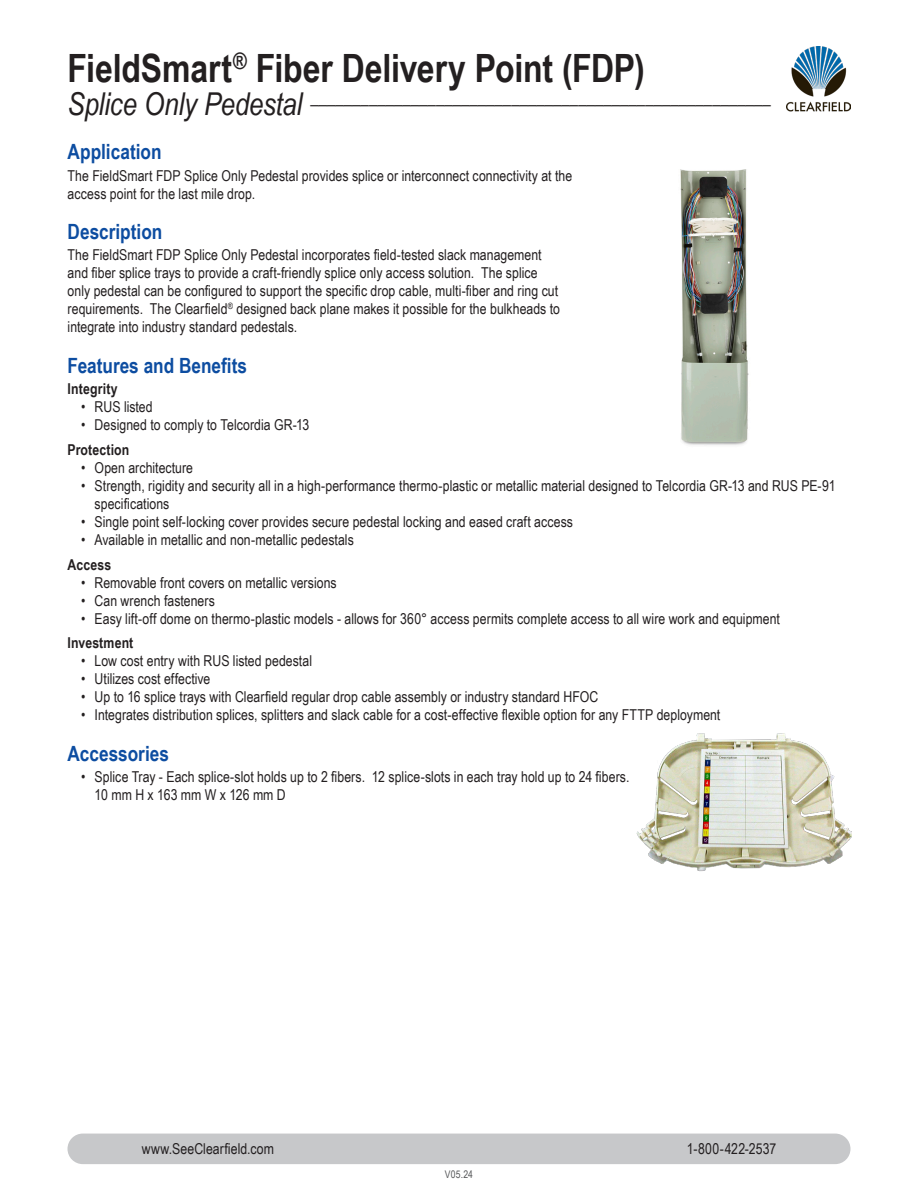
<style>
.page{position:relative;width:918px;height:1188px;background:#fff}
.page>*{position:absolute;margin:0;border:0;box-sizing:border-box;transform-origin:0 0}
.Right_Page_Product_Header{font:700 39px "Arial Narrow";letter-spacing:-.005em;color:#231f20}
.Headers{font:700 21px "Arial Narrow";color:#0d4da1}
.Right_Page_Product_Name{font:italic 18.3px "Arial Narrow";color:#231f20}
.t1{font:15px/18px "Arial Narrow";letter-spacing:.005em;color:#231f20}
.Features_and_Benefits{font:700 15px "Arial Narrow";letter-spacing:.01em;color:#231f20}
.Features_and_Benefits_-_first_header{font:700 15px "Arial Narrow";letter-spacing:.01em;color:#231f20}
.t2{font:10.5px "Arial Narrow";color:#57585a}
.s1{font-size:31.5px}
</style>
<div class="page">
<img style="left:787px;top:46px;width:63px;height:66px">
<div style="left:67px;top:1134px;width:783px;height:30px;background:#c7c8ca;border-radius:15px"></div>
<img style="left:680px;top:170px;width:69px;height:276px">
<img style="left:637px;top:733px;width:214px;height:138px">
<p class="Right_Page_Product_Header" style="left:68px;top:39px;width:579px">FieldSmart<sup>®</sup> Fiber Delivery Point (FDP)</p>
<p class="Right_Page_Product_Name" style="left:68px;top:85px;width:705px"><span class="s1">Splice Only Pedestal</span> _______________________________________________________</p>
<p class="Headers" style="left:68px;top:136px;width:96px">Application</p>
<p class="t1" style="left:68px;top:166px;width:506px">The FieldSmart FDP Splice Only Pedestal provides splice or interconnect connectivity at the access point for the last mile drop.</p>
<p class="Headers" style="left:68px;top:216px;width:96px">Description</p>
<p class="t1" style="left:68px;top:246px;width:494px">The FieldSmart FDP Splice Only Pedestal incorporates field-tested slack management and fiber splice trays to provide a craft-friendly splice only access solution. The splice only pedestal can be configured to support the specific drop cable, multi-fiber and ring cut requirements. The Clearfield<sup>®</sup> designed back plane makes it possible for the bulkheads to integrate into industry standard pedestals.</p>
<p class="Headers" style="left:68px;top:350px;width:181px">Features and Benefits</p>
<p class="Features_and_Benefits_-_first_header" style="left:68px;top:378px;width:52px">Integrity</p>
<p class="t1" style="left:81px;top:397px;width:73px">• RUS listed</p>
<p class="t1" style="left:81px;top:415px;width:230px">• Designed to comply to Telcordia GR-13</p>
<p class="Features_and_Benefits" style="left:68px;top:438px;width:63px">Protection</p>
<p class="t1" style="left:81px;top:458px;width:114px">• Open architecture</p>
<p class="t1" style="left:95px;top:476px;width:742px;text-indent:-14px">• Strength, rigidity and security all in a high-performance thermo-plastic or metallic material designed to Telcordia GR-13 and RUS PE-91 specifications</p>
<p class="t1" style="left:81px;top:512px;width:494px">• Single point self-locking cover provides secure pedestal locking and eased craft access</p>
<p class="t1" style="left:81px;top:530px;width:274px">• Available in metallic and non-metallic pedestals</p>
<p class="Features_and_Benefits" style="left:68px;top:553px;width:45px">Access</p>
<p class="t1" style="left:81px;top:573px;width:257px">• Removable front covers on metallic versions</p>
<p class="t1" style="left:81px;top:591px;width:135px">• Can wrench fasteners</p>
<p class="t1" style="left:81px;top:609px;width:700px">• Easy lift-off dome on thermo-plastic models - allows for 360° access permits complete access to all wire work and equipment</p>
<p class="Features_and_Benefits" style="left:68px;top:632px;width:67px">Investment</p>
<p class="t1" style="left:81px;top:652px;width:232px">• Low cost entry with RUS listed pedestal</p>
<p class="t1" style="left:81px;top:670px;width:131px">• Utilizes cost effective</p>
<p class="t1" style="left:81px;top:688px;width:519px">• Up to 16 splice trays with Clearfield regular drop cable assembly or industry standard HFOC</p>
<p class="t1" style="left:81px;top:706px;width:641px">• Integrates distribution splices, splitters and slack cable for a cost-effective flexible option for any FTTP deployment</p>
<p class="Headers" style="left:68px;top:738px;width:103px">Accessories</p>
<p class="t1" style="left:95px;top:767px;width:536px;text-indent:-14px">• Splice Tray - Each splice-slot holds up to 2 fibers. 12 splice-slots in each tray hold up to 24 fibers.<br>10 mm H x 163 mm W x 126 mm D</p>
<p class="t1" style="left:142px;top:1139px;width:134px">www.SeeClearfield.com</p>
<p class="t1" style="left:687px;top:1139px;width:91px">1-800-422-2537</p>
<p class="t2" style="left:445px;top:1167px;width:30px">V05.24</p>
</div>
